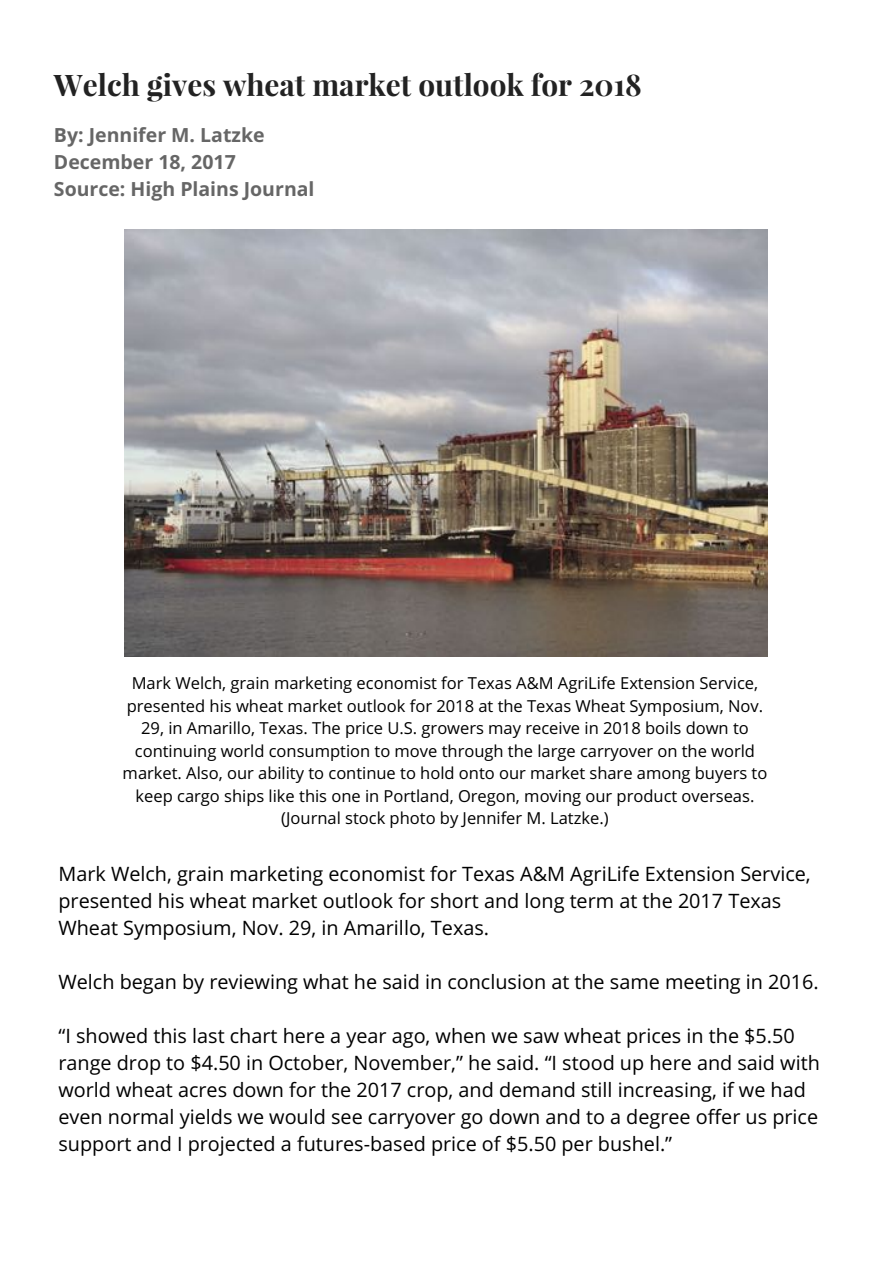
<style>
.page{position:relative;width:893px;height:1263px;background:#fff}
.page>*{position:absolute;margin:0;border:0;box-sizing:border-box;transform-origin:0 0}
.t1{font:700 29.7px "Playfair Display";color:#222}
.t2{font:19.8px/27px "Open Sans";color:#000}
.t3{font:700 19.5px/27px "Open Sans";color:#666}
.t4{font:16.5px/22.5px "Open Sans";color:#000;text-align:center}
</style>
<div class="page">
<img style="left:125px;top:229px;width:642px;height:427px">
<h1 class="t1" style="left:54px;top:63px;width:589px">Welch gives wheat market outlook for 2018</h1>
<p class="t3" style="left:54px;top:121px;width:262px">By: Jennifer M. Latzke<br>December 18, 2017<br>Source: High Plains Journal</p>
<p class="t4" style="left:123px;top:671px;width:646px">Mark Welch, grain marketing economist for Texas A&amp;M AgriLife Extension Service, presented his wheat market outlook for 2018 at the Texas Wheat Symposium, Nov.<br>29, in Amarillo, Texas. The price U.S. growers may receive in 2018 boils down to continuing world consumption to move through the large carryover on the world market. Also, our ability to continue to hold onto our market share among buyers to keep cargo ships like this one in Portland, Oregon, moving our product overseas. (Journal stock photo by Jennifer M. Latzke.)</p>
<p class="t2" style="left:58px;top:860px;width:753px">Mark Welch, grain marketing economist for Texas A&amp;M AgriLife Extension Service, presented his wheat market outlook for short and long term at the 2017 Texas<br>Wheat Symposium, Nov. 29, in Amarillo, Texas.</p>
<p class="t2" style="left:58px;top:968px;width:761px">Welch began by reviewing what he said in conclusion at the same meeting in 2016.</p>
<p class="t2" style="left:58px;top:1022px;width:762px">“I showed this last chart here a year ago, when we saw wheat prices in the $5.50 range drop to $4.50 in October, November,” he said. “I stood up here and said with world wheat acres down for the 2017 crop, and demand still increasing, if we had even normal yields we would see carryover go down and to a degree offer us price support and I projected a futures-based price of $5.50 per bushel.”</p>
</div>
